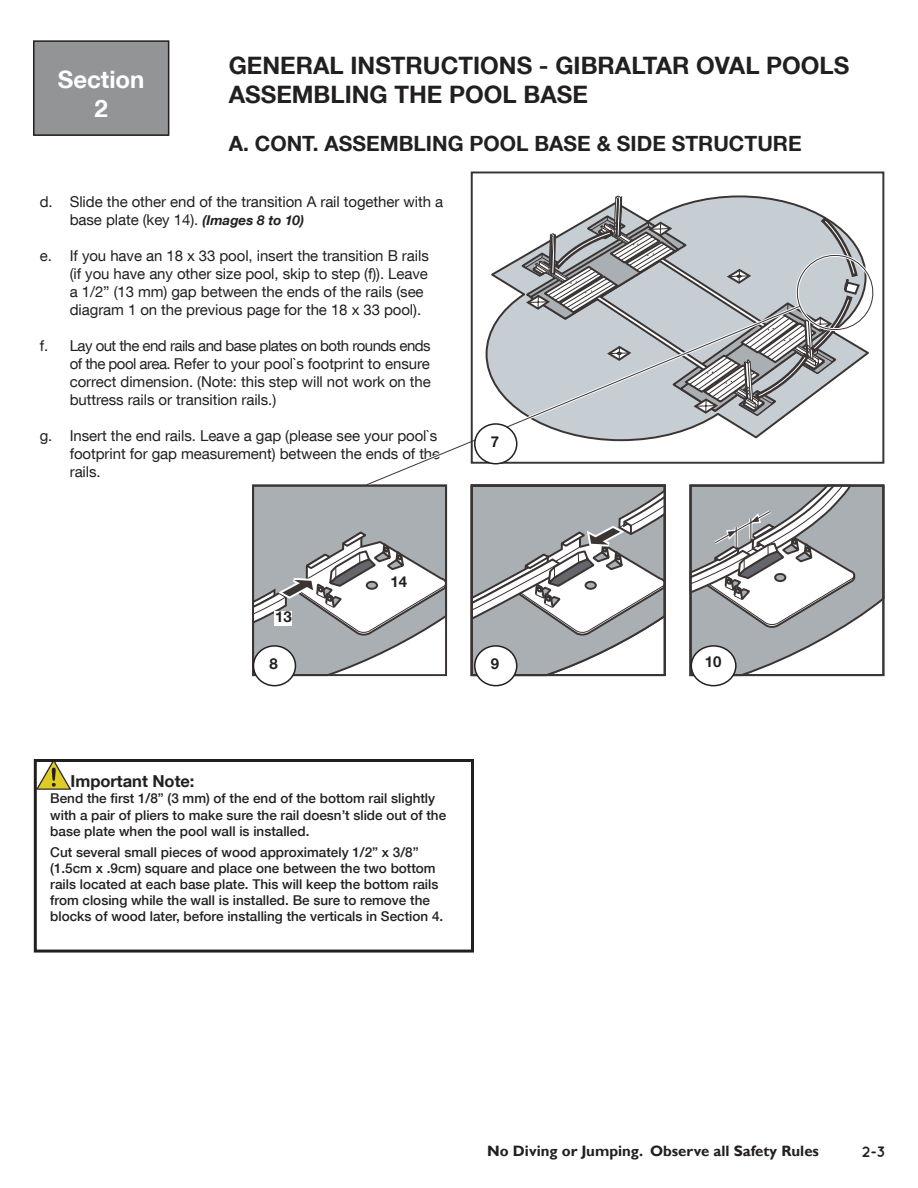
<style>
.page{position:relative;width:918px;height:1188px;background:#fff}
.page>*{position:absolute;margin:0;border:0;box-sizing:border-box;transform-origin:0 0}
.Title_Header{font:700 24px "Helvetica Neue LT Com";color:#231f20}
.Section_Header{font:700 24px "Helvetica Neue LT Com";color:#fff}
.Sub_Title_Header{font:700 21px "Helvetica Neue LT Com";color:#231f20}
.Attention_dashed_box{font:700 16.5px "Helvetica Neue LT Com";color:#231f20}
.Main_Paragraph_with{font:15px/18px "Helvetica Neue LT Com";letter-spacing:-.005em;color:#231f20}
.t1{font:700 15px "Gill Sans";color:#231f20}
.Numbers_in_circle_ce{font:700 15px "Helvetica Neue LT Com";color:#231f20}
.t2{font:700 15px "Quicksand";color:#231f20}
.Rubrick{font:500 13.5px/16.2px "Helvetica Neue LT Com";color:#231f20}
.s1{font-weight:700;font-style:italic;font-size:13.5px}
</style>
<div class="page">
<div style="left:34px;top:41px;width:135px;height:94px;background:#929496"></div>
<div style="left:33px;top:40px;width:136px;height:96px;border:2px solid #231f20"></div>
<svg style="left:470px;top:251px;width:50px;height:54px"></svg>
<svg style="left:367px;top:305px;width:418px;height:179px"></svg>
<svg style="left:520px;top:195px;width:354px;height:222px"></svg>
<div style="left:471px;top:172px;width:413px;height:292px;border:2px solid #3a3433"></div>
<svg style="left:470px;top:484px;width:196px;height:192px"></svg>
<svg style="left:688px;top:483px;width:196px;height:193px"></svg>
<svg style="left:252px;top:484px;width:196px;height:192px"></svg>
<div style="left:475px;top:424px;width:42px;height:40px;background:#fff;border-radius:50%"></div>
<div style="left:474px;top:423px;width:44px;height:41px;border:2px solid #231f20;border-radius:50%"></div>
<div style="left:253px;top:646px;width:42px;height:40px;background:#fff;border-radius:50%"></div>
<div style="left:253px;top:645px;width:43px;height:41px;border:2px solid #231f20;border-radius:50%"></div>
<div style="left:475px;top:646px;width:42px;height:40px;background:#fff;border-radius:50%"></div>
<div style="left:474px;top:645px;width:44px;height:41px;border:2px solid #231f20;border-radius:50%"></div>
<div style="left:691px;top:646px;width:45px;height:40px;background:#fff;border-radius:50%"></div>
<div style="left:691px;top:645px;width:46px;height:41px;border:2px solid #231f20;border-radius:50%"></div>
<div style="left:274px;top:611px;width:18px;height:15px;background:#fff"></div>
<div style="left:390px;top:577px;width:18px;height:14px;background:#fff"></div>
<div style="left:34px;top:759px;width:440px;height:194px;border:3px solid #231f20"></div>
<img style="left:37px;top:759px;width:34px;height:34px">
<p class="Section_Header" style="left:58px;top:64px;width:88px">Section</p>
<p class="Section_Header" style="left:95px;top:93px;width:15px">2</p>
<p class="Title_Header" style="left:229px;top:50px;width:622px">GENERAL INSTRUCTIONS - GIBRALTAR OVAL POOLS</p>
<p class="Title_Header" style="left:229px;top:79px;width:361px">ASSEMBLING THE POOL BASE</p>
<p class="Sub_Title_Header" style="left:229px;top:130px;width:574px">A. CONT. ASSEMBLING POOL BASE &amp; SIDE STRUCTURE</p>
<p class="Main_Paragraph_with" style="left:70px;top:192px;width:375px;text-indent:-30px">d. Slide the other end of the transition A rail together with a base plate (key 14). <span class="s1">(Images 8 to 10)</span></p>
<p class="Main_Paragraph_with" style="left:70px;top:246px;width:361px;text-indent:-30px">e. If you have an 18 x 33 pool, insert the transition B rails (if you have any other size pool, skip to step (f)). Leave a 1/2” (13 mm) gap between the ends of the rails (see diagram 1 on the previous page for the 18 x 33 pool).</p>
<p class="Main_Paragraph_with" style="left:70px;top:336px;width:363px;text-align:justify;text-indent:-30px">f. Lay out the end rails and base plates on both rounds ends of the pool area. Refer to your pool`s footprint to ensure correct dimension. (Note: this step will not work on the buttress rails or transition rails.)</p>
<p class="Main_Paragraph_with" style="left:70px;top:426px;width:372px;text-indent:-30px">g. Insert the end rails. Leave a gap (please see your pool`s footprint for gap measurement) between the ends of the rails.</p>
<p class="Numbers_in_circle_ce" style="left:491px;top:432px;width:10px">7</p>
<p class="Numbers_in_circle_ce" style="left:275px;top:607px;width:18px">13</p>
<p class="Numbers_in_circle_ce" style="left:391px;top:573px;width:18px">14</p>
<p class="Numbers_in_circle_ce" style="left:270px;top:654px;width:10px">8</p>
<p class="Numbers_in_circle_ce" style="left:491px;top:654px;width:10px">9</p>
<p class="Numbers_in_circle_ce" style="left:705px;top:652px;width:18px">10</p>
<p class="Attention_dashed_box" style="left:71px;top:771px;width:126px">Important Note:</p>
<p class="Rubrick" style="left:50px;top:790px;width:397px">Bend the first 1/8” (3 mm) of the end of the bottom rail slightly with a pair of pliers to make sure the rail doesn’t slide out of the base plate when the pool wall is installed.</p>
<p class="Rubrick" style="left:50px;top:844px;width:370px">Cut several small pieces of wood approximately 1/2” x 3/8”</p>
<p class="Rubrick" style="left:50px;top:860px;width:394px">(1.5cm x .9cm) square and place one between the two bottom rails located at each base plate. This will keep the bottom rails from closing while the wall is installed. Be sure to remove the blocks of wood later, before installing the verticals in Section 4.</p>
<p class="t1" style="left:487px;top:1142px;width:333px">No Diving or Jumping. Observe all Safety Rules</p>
<p class="t2" style="left:862px;top:1143px;width:25px">2-3</p>
</div>
